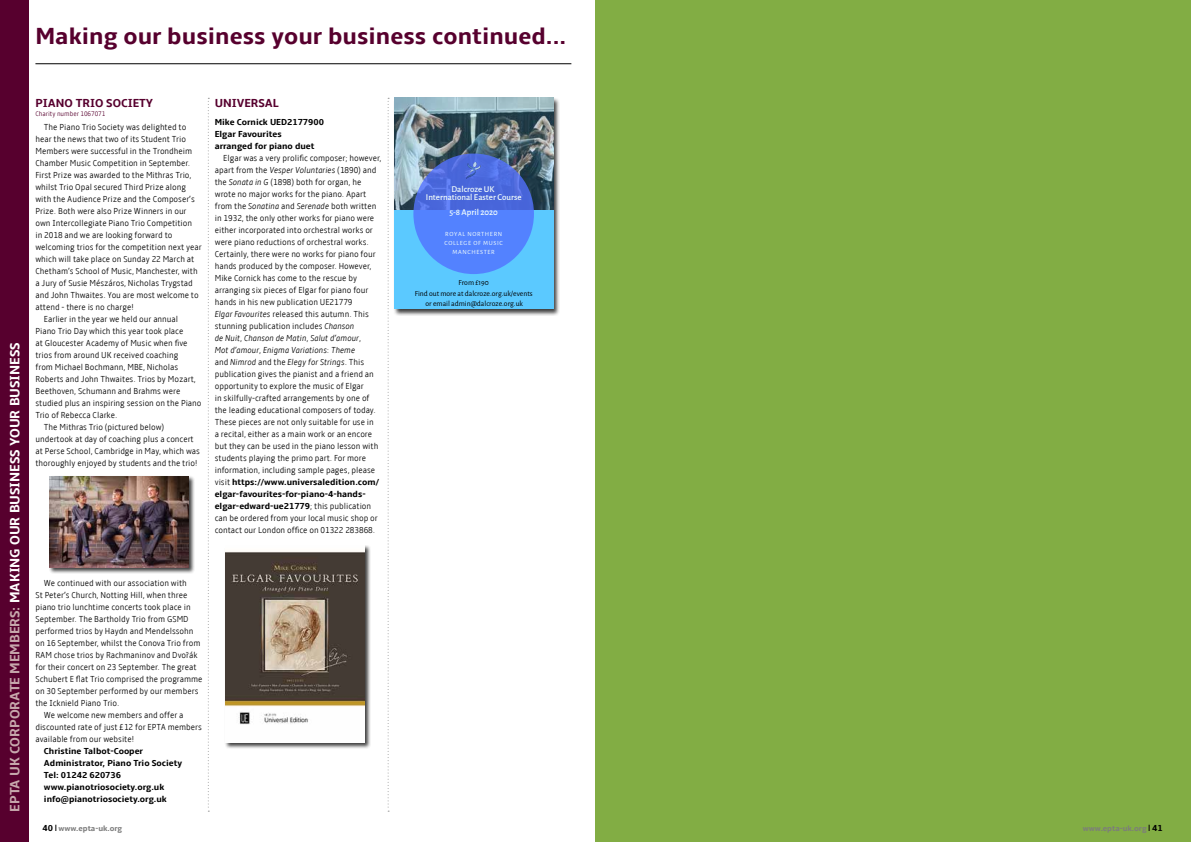
<style>
.page{position:relative;width:1191px;height:842px;background:#fff}
.page>*{position:absolute;margin:0;border:0;box-sizing:border-box;transform-origin:0 0}
.t1{font:700 24px "Amble";color:#57002e}
.t2{font:700 14px "Amble";letter-spacing:-.005em;color:#fff}
.t3{font:700 12px "Amble";color:#57002e}
.t4{font:300 condensed 9px/12px "Amble";color:#000}
.t5{font:700 9px/12px "Amble";color:#000}
.t6{font:500 8.9px/8px "Alegreya Sans";color:#f4fffb;text-align:center}
.t7{font:700 8px "Amble";color:#7c7c7c}
.t8{font:7.7px/10.5px "Alegreya Sans";color:#000;text-align:center}
.t9{font:300 condensed 7px "Amble";color:#57002e}
.t10{font:6.4px/8.9px "Alegreya Sans";letter-spacing:.1em;color:#f4fffb;text-align:center}
.s1{color:#c7a8ac}
.s2{font-style:italic}
.s3{font-weight:700;font-stretch:normal}
.s4{font-size:9px;color:#000}
.s5{font-size:7px;color:#000}
</style>
<div class="page">
<div style="left:595px;top:0;width:596px;height:842px;background:#82ad44"></div>
<div style="left:0;top:0;width:28px;height:842px;background:#57002e"></div>
<hr style="left:35px;top:63px;width:536px;height:1px;background:#000">
<svg style="left:208px;top:98px;width:1px;height:714px"></svg>
<svg style="left:387px;top:98px;width:2px;height:714px"></svg>
<div style="left:393px;top:97px;width:167px;height:219px;background:#000;opacity:.75"></div>
<div style="left:394px;top:98px;width:159px;height:211px;background:#5bc9ff"></div>
<img style="left:394px;top:98px;width:159px;height:111px">
<svg style="left:413px;top:154px;width:121px;height:120px;background:#5077f0"></svg>
<img style="left:465px;top:163px;width:17px;height:16px">
<div style="left:224px;top:545px;width:147px;height:204px;background:#000;opacity:.75"></div>
<img style="left:225px;top:546px;width:139px;height:197px">
<div style="left:49px;top:475px;width:146px;height:99px;background:#000;opacity:.75"></div>
<img style="left:50px;top:476px;width:138px;height:92px">
<h1 class="t1" style="left:35px;top:22px;width:532px">Making our business your business continued...</h1>
<h2 class="t2" style="left:7px;top:812px;width:471px;rotate:-90deg"><span class="s1">EPTA UK CORPORATE MEMBERS:</span> MAKING OUR BUSINESS YOUR BUSINESS</h2>
<h3 class="t3" style="left:35px;top:96px;width:119px">PIANO TRIO SOCIETY</h3>
<p class="t4" style="left:44px;top:121px;width:144px">The Piano Trio Society was delighted to</p>
<p class="t4" style="left:35px;top:133px;width:152px">hear the news that two of its Student Trio</p>
<p class="t4" style="left:35px;top:145px;width:158px">Members were successful in the Trondheim</p>
<p class="t4" style="left:35px;top:157px;width:156px">Chamber Music Competition in September.</p>
<p class="t4" style="left:35px;top:169px;width:157px">First Prize was awarded to the Mithras Trio,</p>
<p class="t4" style="left:35px;top:181px;width:152px">whilst Trio Opal secured Third Prize along</p>
<p class="t4" style="left:35px;top:193px;width:161px">with the Audience Prize and the Composer’s</p>
<p class="t4" style="left:35px;top:205px;width:153px">Prize. Both were also Prize Winners in our</p>
<p class="t4" style="left:35px;top:217px;width:158px">own Intercollegiate Piano Trio Competition</p>
<p class="t4" style="left:35px;top:229px;width:138px">in 2018 and we are looking forward to</p>
<p class="t4" style="left:35px;top:241px;width:168px">welcoming trios for the competition next year</p>
<p class="t4" style="left:35px;top:253px;width:160px">which will take place on Sunday 22 March at</p>
<p class="t4" style="left:35px;top:265px;width:164px">Chetham’s School of Music, Manchester, with</p>
<p class="t4" style="left:35px;top:277px;width:159px">a Jury of Susie Mészáros, Nicholas Trygstad</p>
<p class="t4" style="left:35px;top:289px;width:165px">and John Thwaites. You are most welcome to</p>
<p class="t4" style="left:35px;top:301px;width:100px">attend - there is no charge!</p>
<p class="t4" style="left:44px;top:313px;width:136px">Earlier in the year we held our annual</p>
<p class="t4" style="left:35px;top:325px;width:149px">Piano Trio Day which this year took place</p>
<p class="t4" style="left:35px;top:337px;width:154px">at Gloucester Academy of Music when five</p>
<p class="t4" style="left:35px;top:349px;width:144px">trios from around UK received coaching</p>
<p class="t4" style="left:35px;top:361px;width:144px">from Michael Bochmann, MBE, Nicholas</p>
<p class="t4" style="left:35px;top:373px;width:162px">Roberts and John Thwaites. Trios by Mozart,</p>
<p class="t4" style="left:35px;top:385px;width:146px">Beethoven, Schumann and Brahms were</p>
<p class="t4" style="left:35px;top:397px;width:167px">studied plus an inspiring session on the Piano</p>
<p class="t4" style="left:35px;top:409px;width:83px">Trio of Rebecca Clarke.</p>
<p class="t4" style="left:44px;top:421px;width:122px">The Mithras Trio (pictured below)</p>
<p class="t4" style="left:35px;top:433px;width:160px">undertook at day of coaching plus a concert</p>
<p class="t4" style="left:35px;top:445px;width:166px">at Perse School, Cambridge in May, which was</p>
<p class="t4" style="left:35px;top:457px;width:163px">thoroughly enjoyed by students and the trio!</p>
<p class="t9" style="left:35px;top:110px;width:71px">Charity number 1067071</p>
<h3 class="t3" style="left:215px;top:96px;width:66px">UNIVERSAL</h3>
<p class="t5" style="left:215px;top:116px;width:111px">Mike Cornick UED2177900<br>Elgar Favourites<br>arranged for piano duet</p>
<p class="t4" style="left:215px;top:152px;width:168px;text-indent:9px">Elgar was a very prolific composer; however, apart from the <span class="s2">Vesper Voluntaries</span> (1890) and the <span class="s2">Sonata in G</span> (1898) both for organ, he wrote no major works for the piano. Apart from the <span class="s2">Sonatina</span> and <span class="s2">Serenade</span> both written in 1932, the only other works for piano were either incorporated into orchestral works or were piano reductions of orchestral works.<br>Certainly, there were no works for piano four hands produced by the composer. However, Mike Cornick has come to the rescue by arranging six pieces of Elgar for piano four hands in his new publication UE21779<br><span class="s2">Elgar Favourites</span> released this autumn. This stunning publication includes <span class="s2">Chanson<br>de Nuit</span>, <span class="s2">Chanson de Matin</span>, <span class="s2">Salut d’amour</span>,<br><span class="s2">Mot d’amour</span>, <span class="s2">Enigma Variations</span>: <span class="s2">Theme<br></span>and <span class="s2">Nimrod</span> and the <span class="s2">Elegy for Strings</span>. This publication gives the pianist and a friend an opportunity to explore the music of Elgar<br>in skilfully-crafted arrangements by one of the leading educational composers of today.<br>These pieces are not only suitable for use in<br>a recital, either as a main work or an encore but they can be used in the piano lesson with students playing the primo part. For more information, including sample pages, please visit <span class="s3">https://www.universaledition.com/ elgar-favourites-for-piano-4-hands&shy;elgar-edward-ue21779</span>; this publication can be ordered from your local music shop or contact our London office on 01322 283868.</p>
<p class="t4" style="left:44px;top:577px;width:144px">We continued with our association with</p>
<p class="t4" style="left:35px;top:589px;width:153px">St Peter’s Church, Notting Hill, when three</p>
<p class="t4" style="left:35px;top:601px;width:157px">piano trio lunchtime concerts took place in</p>
<p class="t4" style="left:35px;top:613px;width:155px">September. The Bartholdy Trio from GSMD</p>
<p class="t4" style="left:35px;top:625px;width:159px">performed trios by Haydn and Mendelssohn</p>
<p class="t4" style="left:35px;top:637px;width:166px">on 16 September, whilst the Conova Trio from</p>
<p class="t4" style="left:35px;top:649px;width:164px">RAM chose trios by Rachmaninov and Dvořák</p>
<p class="t4" style="left:35px;top:661px;width:163px">for their concert on 23 September. The great</p>
<p class="t4" style="left:35px;top:673px;width:169px">Schubert E flat Trio comprised the programme</p>
<p class="t4" style="left:35px;top:685px;width:164px">on 30 September performed by our members</p>
<p class="t4" style="left:35px;top:697px;width:85px">the Icknield Piano Trio.</p>
<p class="t4" style="left:44px;top:709px;width:141px">We welcome new members and offer a</p>
<p class="t4" style="left:35px;top:721px;width:168px">discounted rate of just £12 for EPTA members</p>
<p class="t4" style="left:35px;top:733px;width:100px">available from our website!</p>
<p class="t5" style="left:44px;top:745px;width:140px">Christine Talbot-Cooper<br>Administrator, Piano Trio Society<br>Tel: 01242 620736 www.pianotriosociety.org.uk info@pianotriosociety.org.uk</p>
<p class="t7" style="left:43px;top:823px;width:81px"><span class="s4">40</span> <span class="s5">|</span> www.epta-uk.org</p>
<p class="t6" style="left:426px;top:184px;width:97px">Dalcroze UK<br>International Easter Course</p>
<p class="t6" style="left:449px;top:208px;width:50px">5-8 April 2020</p>
<p class="t10" style="left:444px;top:229px;width:60px">ROYAL NORTHERN<br>COLLEGE OF MUSIC<br>MANCHESTER</p>
<p class="t8" style="left:415px;top:277px;width:119px">From £190<br>Find out more at dalcroze.org.uk/events or email admin@dalcroze.org.uk</p>
<p class="t7" style="left:1083px;top:823px;width:81px">www.epta-uk.org <span class="s5">|</span> <span class="s4">41</span></p>
</div>
